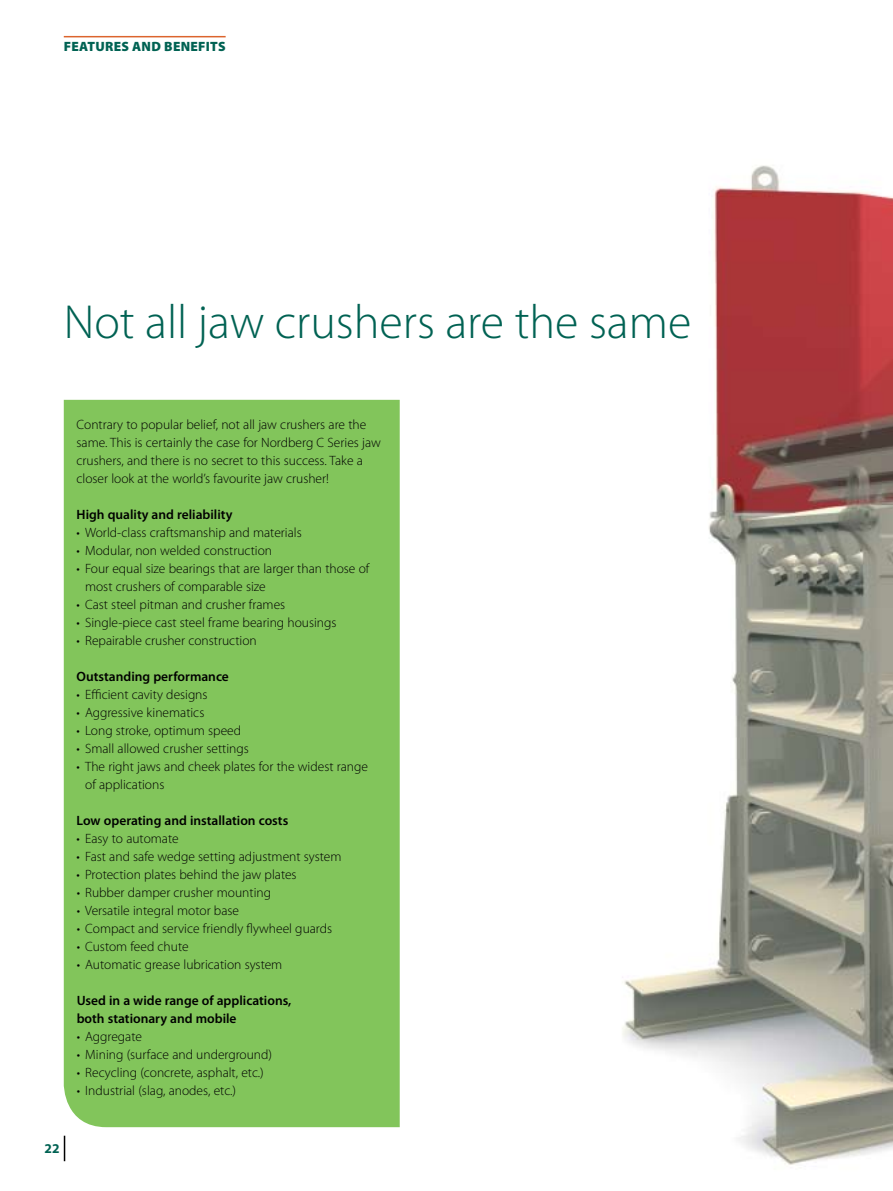
<style>
.page{position:relative;width:893px;height:1191px;background:#fff}
.page>*{position:absolute;margin:0;border:0;box-sizing:border-box;transform-origin:0 0}
.t1{font:300 48px "Myriad Pro";color:#006253}
.t2{font:300 13.5px/18px "Myriad Pro";color:#000}
.t3{font:600 13.5px/18px "Myriad Pro";color:#000}
.t4{font:900 13.5px "Myriad Pro";color:#006253}
.t5{font:700 13.5px "Myriad Pro";color:#006253}
</style>
<div class="page">
<img style="left:298px;top:165px;width:595px;height:1000px">
<svg style="left:64px;top:1135px;width:1px;height:26px"></svg>
<hr style="left:64px;top:36px;width:162px;height:1px;background:#dc642d">
<div style="left:64px;top:400px;width:336px;height:727px;background:#82c55b"></div>
<p class="t4" style="left:64px;top:39px;width:9px">FEATURES</p>
<p class="t4" style="left:132px;top:39px;width:11px">AND</p>
<p class="t4" style="left:164px;top:39px;width:9px">BENEFITS</p>
<h1 class="t1" style="left:64px;top:295px;width:629px">Not all jaw crushers are the same</h1>
<p class="t2" style="left:77px;top:416px;width:306px">Contrary to popular belief, not all jaw crushers are the same. This is certainly the case for Nordberg C Series jaw crushers, and there is no secret to this success. Take a closer look at the world’s favourite jaw crusher!</p>
<p class="t3" style="left:77px;top:506px;width:157px">High quality and reliability</p>
<p class="t2" style="left:77px;top:524px;width:227px">• World-class craftsmanship and materials</p>
<p class="t2" style="left:77px;top:542px;width:197px">• Modular, non welded construction</p>
<p class="t2" style="left:85px;top:560px;width:286px;text-indent:-9px">• Four equal size bearings that are larger than those of most crushers of comparable size</p>
<p class="t2" style="left:77px;top:596px;width:210px">• Cast steel pitman and crusher frames</p>
<p class="t2" style="left:77px;top:614px;width:261px">• Single-piece cast steel frame bearing housings</p>
<p class="t2" style="left:77px;top:632px;width:182px">• Repairable crusher construction</p>
<p class="t3" style="left:77px;top:668px;width:154px">Outstanding performance</p>
<p class="t2" style="left:77px;top:686px;width:132px">• Efficient cavity designs</p>
<p class="t2" style="left:77px;top:704px;width:129px">• Aggressive kinematics</p>
<p class="t2" style="left:77px;top:722px;width:166px">• Long stroke, optimum speed</p>
<p class="t2" style="left:77px;top:740px;width:174px">• Small allowed crusher settings</p>
<p class="t2" style="left:85px;top:758px;width:284px;text-indent:-9px">• The right jaws and cheek plates for the widest range of applications</p>
<p class="t3" style="left:77px;top:812px;width:213px">Low operating and installation costs</p>
<p class="t2" style="left:77px;top:830px;width:104px">• Easy to automate</p>
<p class="t2" style="left:77px;top:848px;width:266px">• Fast and safe wedge setting adjustment system</p>
<p class="t2" style="left:77px;top:866px;width:222px">• Protection plates behind the jaw plates</p>
<p class="t2" style="left:77px;top:884px;width:196px">• Rubber damper crusher mounting</p>
<p class="t2" style="left:77px;top:902px;width:164px">• Versatile integral motor base</p>
<p class="t2" style="left:77px;top:920px;width:257px">• Compact and service friendly flywheel guards</p>
<p class="t2" style="left:77px;top:938px;width:113px">• Custom feed chute</p>
<p class="t2" style="left:77px;top:956px;width:207px">• Automatic grease lubrication system</p>
<p class="t3" style="left:77px;top:992px;width:216px">Used in a wide range of applications, both stationary and mobile</p>
<p class="t2" style="left:77px;top:1028px;width:67px">• Aggregate</p>
<p class="t2" style="left:77px;top:1046px;width:197px">• Mining (surface and underground)</p>
<p class="t2" style="left:77px;top:1064px;width:189px">• Recycling (concrete, asphalt, etc.)</p>
<p class="t2" style="left:77px;top:1082px;width:161px">• Industrial (slag, anodes, etc.)</p>
<p class="t5" style="left:45px;top:1141px;width:16px">22</p>
</div>
